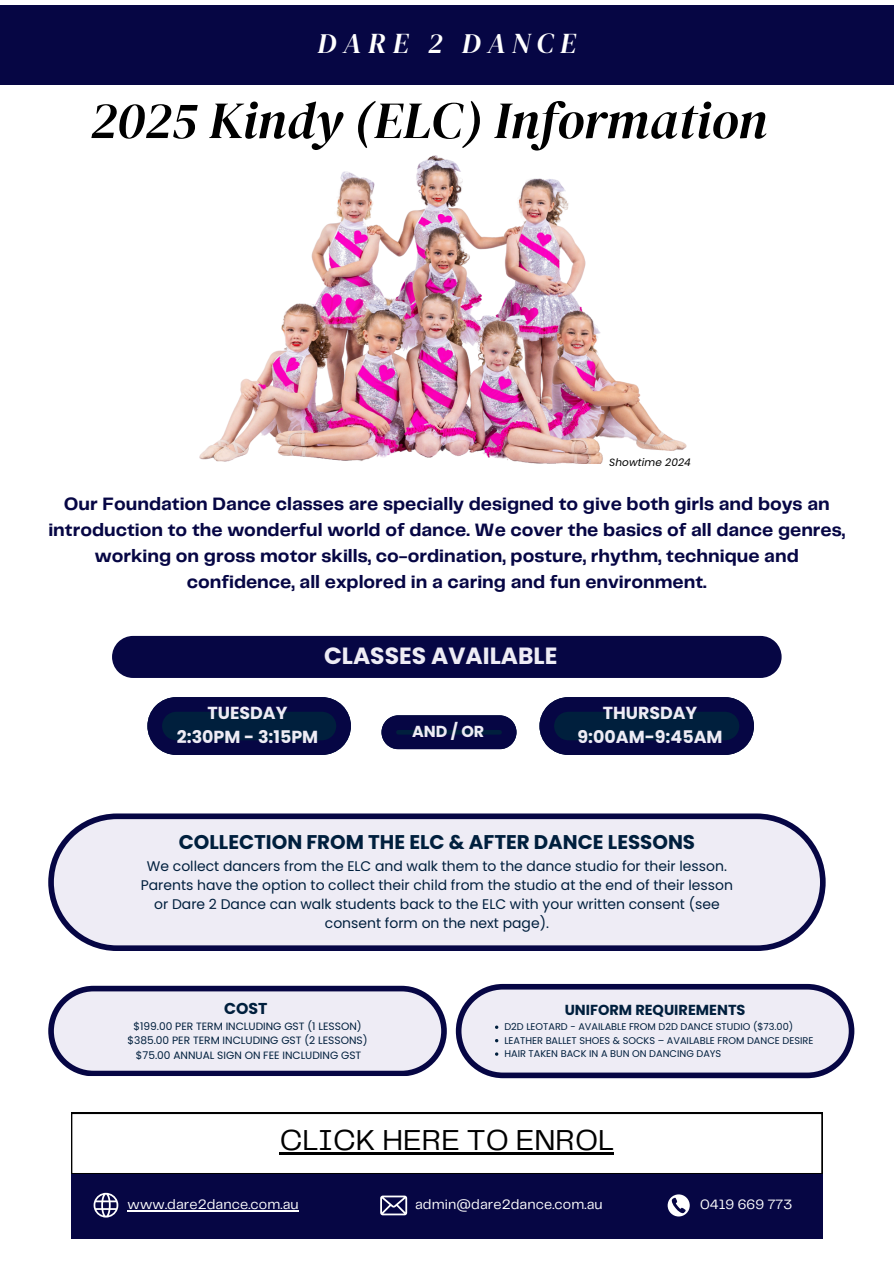
<style>
.page{position:relative;width:894px;height:1264px;background:#fff}
.page>*{position:absolute;margin:0;border:0;box-sizing:border-box;transform-origin:0 0}
.t1{font:italic 52.05px "DM Serif Display";color:#000}
.t2{font:30px "Telegraf";color:#000}
.t3{font:italic 28.5px "DM Serif Display";letter-spacing:.225em;color:#fff}
.t4{font:700 23.4px "Poppins";color:#eeecf5}
.t5{font:700 19.8px "Poppins";color:#001f3d}
.t6{font:700 18.6px/26.1px "Telegraf";color:#060644;text-align:center}
.t7{font:700 17.4px/23.7px "Poppins";color:#eeecf5;text-align:center}
.t8{font:700 15.9px "Poppins";color:#eeecf5}
.t9{font:700 15.75px "Poppins";color:#001f3d}
.t10{font:700 14.55px "Poppins";color:#001f3d}
.t11{font:14.1px "Telegraf";letter-spacing:.01em;color:#fff}
.t12{font:13.95px/19.2px "Poppins";color:#001f3d;text-align:center}
.t13{font:10.65px "Poppins";color:#001f3d}
.t14{font:italic 10.5px "Poppins";letter-spacing:.01em;color:#000}
.t15{font:9.75px "Poppins";color:#001f3d}
</style>
<div class="page">
<div style="left:0;top:6px;width:893px;height:79px;background:#060644"></div>
<img style="left:199px;top:155px;width:488px;height:308px">
<div style="left:112px;top:636px;width:669px;height:42px;background:#060644"></div>
<svg style="left:147px;top:697px;width:204px;height:58px;background:#121f4c"></svg>
<svg style="left:539px;top:697px;width:214px;height:58px;background:#111e4b"></svg>
<svg style="left:381px;top:715px;width:135px;height:34px;background:#12164d"></svg>
<svg style="left:48px;top:985px;width:398px;height:90px;background:#d1cfdf"></svg>
<svg style="left:455px;top:983px;width:399px;height:95px;background:#d0cfde"></svg>
<svg style="left:48px;top:813px;width:776px;height:137px;background:#dbd9e6"></svg>
<svg style="left:71px;top:1112px;width:750px;height:61px"></svg>
<div style="left:71px;top:1174px;width:751px;height:64px;background:#060644"></div>
<svg style="left:94px;top:1192px;width:24px;height:25px"></svg>
<svg style="left:380px;top:1195px;width:27px;height:20px"></svg>
<svg style="left:667px;top:1194px;width:22px;height:22px"></svg>
<hr style="left:280px;top:1152px;width:333px;height:2px;background:#000">
<hr style="left:127px;top:1209px;width:172px;height:1px;background:#fff">
<h2 class="t3" style="left:317px;top:23px;width:260px">DARE 2 DANCE</h2>
<h2 class="t1" style="left:91px;top:84px;width:677px">2025 Kindy (ELC) Information</h2>
<p class="t14" style="left:609px;top:455px;width:83px">Showtime 2024</p>
<p class="t6" style="left:48px;top:492px;width:798px">Our Foundation Dance classes are specially designed to give both girls and boys an introduction to the wonderful world of dance. We cover the basics of all dance genres, working on gross motor skills, co-ordination, posture, rhythm, technique and confidence, all explored in a caring and fun environment.</p>
<h1 class="t4" style="left:324px;top:639px;width:235px">CLASSES AVAILABLE</h1>
<p class="t7" style="left:177px;top:701px;width:143px">TUESDAY<br>2:30PM - 3:15PM</p>
<p class="t7" style="left:602px;top:701px;width:96px">THURSDAY</p>
<h5 class="t8" style="left:412px;top:720px;width:74px">AND / OR</h5>
<p class="t7" style="left:577px;top:725px;width:146px">9:00AM-9:45AM</p>
<p class="t5" style="left:179px;top:828px;width:517px">COLLECTION FROM THE ELC &amp; AFTER DANCE LESSONS</p>
<p class="t12" style="left:141px;top:856px;width:593px">We collect dancers from the ELC and walk them to the dance studio for their lesson.<br>Parents have the option to collect their child from the studio at the end of their lesson or Dare 2 Dance can walk students back to the ELC with your written consent (see consent form on the next page).</p>
<h3 class="t9" style="left:224px;top:996px;width:45px">COST</h3>
<h4 class="t13" style="left:133px;top:1018px;width:230px">$199.00 PER TERM INCLUDING GST (1 LESSON)</h4>
<h6 class="t13" style="left:127px;top:1033px;width:241px">$385.00 PER TERM INCLUDING GST (2 LESSONS)</h6>
<h4 class="t13" style="left:136px;top:1047px;width:227px">$75.00 ANNUAL SIGN ON FEE INCLUDING GST</h4>
<p class="t10" style="left:564px;top:1000px;width:182px">UNIFORM REQUIREMENTS</p>
<p class="t15" style="left:504px;top:1020px;width:290px">D2D LEOTARD - AVAILABLE FROM D2D DANCE STUDIO ($73.00)</p>
<p class="t15" style="left:504px;top:1033px;width:310px">LEATHER BALLET SHOES &amp; SOCKS – AVAILABLE FROM DANCE DESIRE</p>
<p class="t15" style="left:504px;top:1046px;width:218px">HAIR TAKEN BACK IN A BUN ON DANCING DAYS</p>
<h6 class="t2" style="left:280px;top:1127px;width:335px">CLICK HERE TO ENROL</h6>
<p class="t11" style="left:127px;top:1198px;width:173px">www.dare2dance.com.au</p>
<p class="t11" style="left:415px;top:1198px;width:189px">admin@dare2dance.com.au</p>
<p class="t11" style="left:699px;top:1198px;width:94px">0419 669 773</p>
</div>
